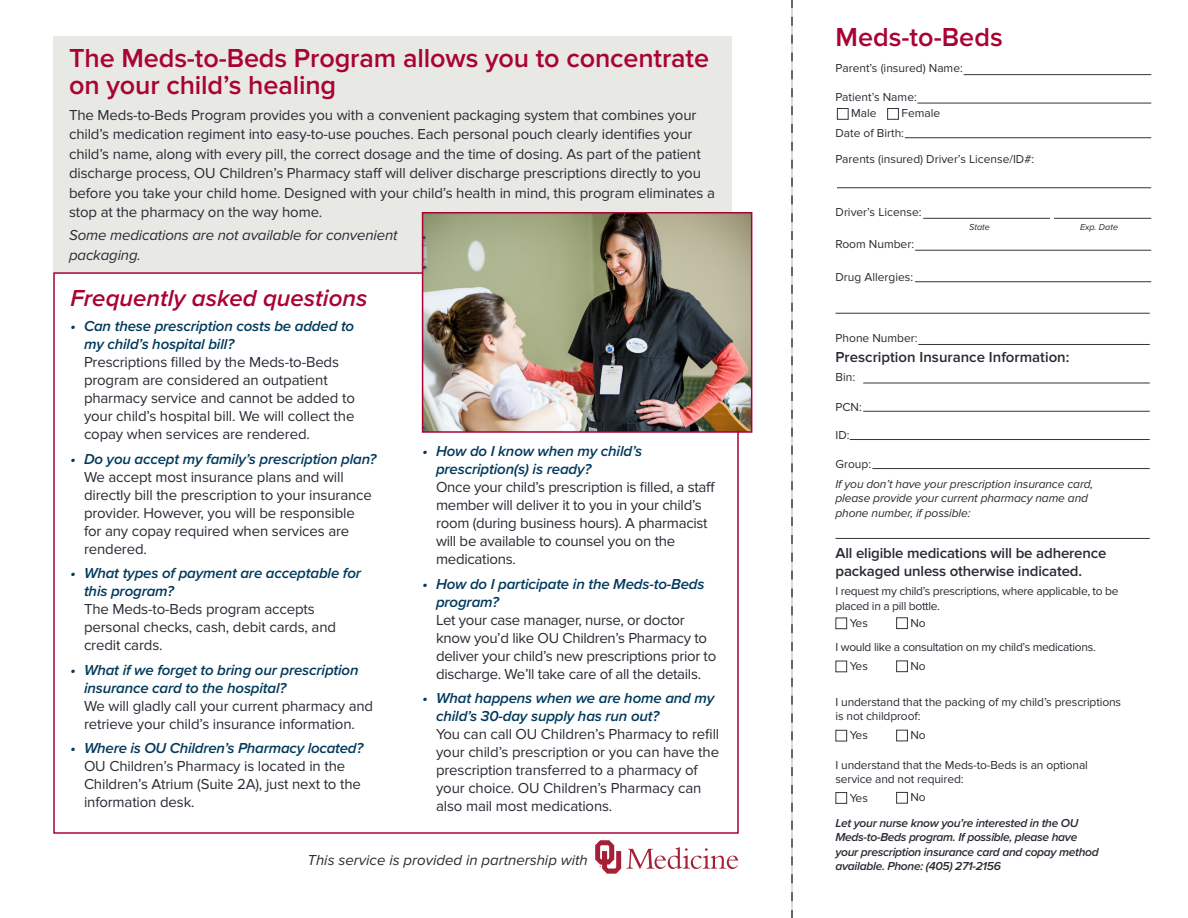
<style>
.page{position:relative;width:1188px;height:918px;background:#fff}
.page>*{position:absolute;margin:0;border:0;box-sizing:border-box;transform-origin:0 0}
.t1{font:600 27px/27px "Proxima Nova";letter-spacing:-.005em;color:#a90332}
.t2{font:italic 600 24px "Proxima Nova";color:#a90332}
.t3{font:15px/18px "Proxima Nova";letter-spacing:-.01em;color:#282b33}
.t4{font:600 15px/18px "Proxima Nova";letter-spacing:-.01em;color:#282b33}
.Left_Outside_Panel_b{font:italic 15px/19.5px "Proxima Nova";letter-spacing:-.01em;color:#282b33}
.Check_box_tab{font:italic 15px "Proxima Nova";color:#282b33}
.t5{font:12px/14.4px "Proxima Nova";letter-spacing:-.01em;color:#282b33}
.Check_box_tab-2{font:italic 600 12px/14.4px "Proxima Nova";letter-spacing:-.025em;color:#282b33}
.Check_box_tab-3{font:italic 12px/14.4px "Proxima Nova";letter-spacing:-.01em;color:#282b33}
.Check_box_tab-4{font:italic 9px "Proxima Nova";color:#282b33}
.s1{font-weight:600;font-style:italic;color:#00395c}
</style>
<div class="page">
<div style="left:54px;top:36px;width:678px;height:237px;background:#e8e9e5"></div>
<img style="left:425px;top:215px;width:324px;height:215px">
<div style="left:422px;top:212px;width:330px;height:221px;border:2px solid #a90332"></div>
<div style="left:837px;top:108px;width:12px;height:12px;border:1px solid #32353a"></div>
<hr style="left:917px;top:103px;width:234px;height:1px;background:#32353a">
<div style="left:887px;top:108px;width:12px;height:12px;border:1px solid #32353a"></div>
<hr style="left:905px;top:137px;width:246px;height:1px;background:#32353a">
<hr style="left:915px;top:250px;width:236px;height:1px;background:#32353a">
<hr style="left:915px;top:281px;width:236px;height:1px;background:#32353a">
<hr style="left:836px;top:313px;width:314px;height:1px;background:#32353a">
<hr style="left:918px;top:344px;width:232px;height:1px;background:#32353a">
<hr style="left:863px;top:383px;width:287px;height:1px;background:#32353a">
<hr style="left:863px;top:411px;width:287px;height:1px;background:#32353a">
<hr style="left:850px;top:439px;width:300px;height:1px;background:#32353a">
<hr style="left:872px;top:468px;width:278px;height:1px;background:#32353a">
<hr style="left:836px;top:538px;width:314px;height:1px;background:#32353a">
<svg style="left:791px;top:0;width:2px;height:918px;background:#9d9fa1"></svg>
<svg style="left:595px;top:840px;width:143px;height:34px"></svg>
<div style="left:836px;top:618px;width:11px;height:11px;border:1px solid #32353a"></div>
<div style="left:896px;top:617px;width:12px;height:12px;border:1px solid #32353a"></div>
<hr style="left:837px;top:188px;width:314px;height:1px;background:#32353a">
<hr style="left:923px;top:218px;width:228px;height:1px;background:#32353a">
<hr style="left:964px;top:74px;width:187px;height:1px;background:#32353a">
<div style="left:836px;top:661px;width:11px;height:11px;border:1px solid #32353a"></div>
<div style="left:896px;top:661px;width:12px;height:11px;border:1px solid #32353a"></div>
<div style="left:836px;top:730px;width:11px;height:11px;border:1px solid #32353a"></div>
<div style="left:896px;top:730px;width:12px;height:11px;border:1px solid #32353a"></div>
<div style="left:836px;top:792px;width:11px;height:12px;border:1px solid #32353a"></div>
<div style="left:896px;top:792px;width:12px;height:12px;border:1px solid #32353a"></div>
<p class="t1" style="left:69px;top:45px;width:642px">The Meds-to-Beds Program allows you to concentrate on your child’s healing</p>
<p class="t3" style="left:69px;top:105px;width:647px;line-height:19.5px">The Meds-to-Beds Program provides you with a convenient packaging system that combines your child’s medication regiment into easy-to-use pouches. Each personal pouch clearly identifies your child’s name, along with every pill, the correct dosage and the time of dosing. As part of the patient discharge process, OU Children’s Pharmacy staff will deliver discharge prescriptions directly to you before you take your child home. Designed with your child’s health in mind, this program eliminates a stop at the pharmacy on the way home.</p>
<p class="Left_Outside_Panel_b" style="left:69px;top:226px;width:330px">Some medications are not available for convenient packaging.</p>
<p class="t2" style="left:70px;top:280px;width:298px">Frequently asked questions</p>
<p class="t3" style="left:84px;top:317px;width:272px;text-indent:-14px"><span class="s1">• Can these prescription costs be added to my child’s hospital bill?<br></span>Prescriptions filled by the Meds-to-Beds program are considered an outpatient pharmacy service and cannot be added to your child’s hospital bill. We will collect the copay when services are rendered.</p>
<p class="t3" style="left:84px;top:450px;width:294px;text-indent:-14px"><span class="s1">• Do you accept my family’s prescription plan?<br></span>We accept most insurance plans and will directly bill the prescription to your insurance provider. However, you will be responsible<br>for any copay required when services are rendered.</p>
<p class="t3" style="left:84px;top:564px;width:279px;text-indent:-14px"><span class="s1">• What types of payment are acceptable for this program?<br></span>The Meds-to-Beds program accepts personal checks, cash, debit cards, and credit cards.</p>
<p class="t3" style="left:84px;top:661px;width:291px;text-indent:-14px"><span class="s1">• What if we forget to bring our prescription insurance card to the hospital?<br></span>We will gladly call your current pharmacy and retrieve your child’s insurance information.</p>
<p class="t3" style="left:84px;top:740px;width:281px;text-indent:-14px"><span class="s1">• Where is OU Children’s Pharmacy located?<br></span>OU Children’s Pharmacy is located in the Children’s Atrium (Suite 2A), just next to the information desk.</p>
<p class="t3" style="left:436px;top:442px;width:281px;text-indent:-14px"><span class="s1">• How do I know when my child’s prescription(s) is ready?<br></span>Once your child’s prescription is filled, a staff member will deliver it to you in your child’s room (during business hours). A pharmacist will be available to counsel you on the medications.</p>
<p class="t3" style="left:436px;top:575px;width:282px;text-indent:-14px"><span class="s1">• How do I participate in the Meds-to-Beds program?<br></span>Let your case manager, nurse, or doctor know you’d like OU Children’s Pharmacy to deliver your child’s new prescriptions prior to discharge. We’ll take care of all the details.</p>
<p class="t3" style="left:436px;top:690px;width:285px;text-indent:-14px"><span class="s1">• What happens when we are home and my child’s 30-day supply has run out?<br></span>You can call OU Children’s Pharmacy to refill your child’s prescription or you can have the prescription transferred to a pharmacy of your choice. OU Children’s Pharmacy can also mail most medications.</p>
<p class="Check_box_tab" style="left:308px;top:852px;width:282px">This service is provided in partnership with</p>
<p class="t1" style="left:836px;top:24px;width:169px">Meds-to-Beds</p>
<p class="t5" style="left:836px;top:61px;width:129px">Parent’s (insured) Name:</p>
<p class="t5" style="left:836px;top:90px;width:83px">Patient’s Name:</p>
<p class="t5" style="left:851px;top:106px;width:27px">Male</p>
<p class="t5" style="left:901px;top:106px;width:40px">Female</p>
<p class="t5" style="left:836px;top:126px;width:70px">Date of Birth:</p>
<p class="t5" style="left:836px;top:152px;width:200px">Parents (insured) Driver’s License/ID#:</p>
<p class="t5" style="left:836px;top:205px;width:87px">Driver’s License:</p>
<p class="t5" style="left:836px;top:237px;width:80px">Room Number:</p>
<p class="t5" style="left:836px;top:270px;width:79px">Drug Allergies:</p>
<p class="Check_box_tab-4" style="left:969px;top:222px;width:22px">State</p>
<p class="Check_box_tab-4" style="left:1080px;top:222px;width:40px">Exp. Date</p>
<p class="t5" style="left:836px;top:331px;width:84px">Phone Number:</p>
<p class="t4" style="left:836px;top:349px;width:235px">Prescription Insurance Information:</p>
<p class="t5" style="left:836px;top:370px;width:21px">Bin:</p>
<p class="t5" style="left:836px;top:400px;width:28px">PCN:</p>
<p class="t5" style="left:836px;top:428px;width:16px">ID:</p>
<p class="t5" style="left:836px;top:457px;width:37px">Group:</p>
<p class="Check_box_tab-3" style="left:836px;top:477px;width:259px">If you don’t have your prescription insurance card, please provide your current pharmacy name and phone number, if possible:</p>
<p class="t4" style="left:836px;top:544px;width:273px">All eligible medications will be adherence packaged unless otherwise indicated.</p>
<p class="t5" style="left:836px;top:584px;width:285px">I request my child’s prescriptions, where applicable, to be placed in a pill bottle.</p>
<p class="t5" style="left:850px;top:616px;width:20px">Yes</p>
<p class="t5" style="left:910px;top:616px;width:17px">No</p>
<p class="t5" style="left:836px;top:640px;width:262px">I would like a consultation on my child’s medications.</p>
<p class="t5" style="left:850px;top:659px;width:20px">Yes</p>
<p class="t5" style="left:910px;top:659px;width:17px">No</p>
<p class="t5" style="left:836px;top:695px;width:287px">I understand that the packing of my child’s prescriptions is not childproof:</p>
<p class="t5" style="left:836px;top:758px;width:254px">I understand that the Meds-to-Beds is an optional service and not required:</p>
<p class="t5" style="left:850px;top:728px;width:20px">Yes</p>
<p class="t5" style="left:910px;top:728px;width:17px">No</p>
<p class="t5" style="left:850px;top:791px;width:20px">Yes</p>
<p class="t5" style="left:910px;top:790px;width:17px">No</p>
<p class="Check_box_tab-2" style="left:836px;top:816px;width:265px">Let your nurse know you’re interested in the OU Meds-to-Beds program. If possible, please have your prescription insurance card and copay method available. Phone: (405) 271-2156</p>
</div>
